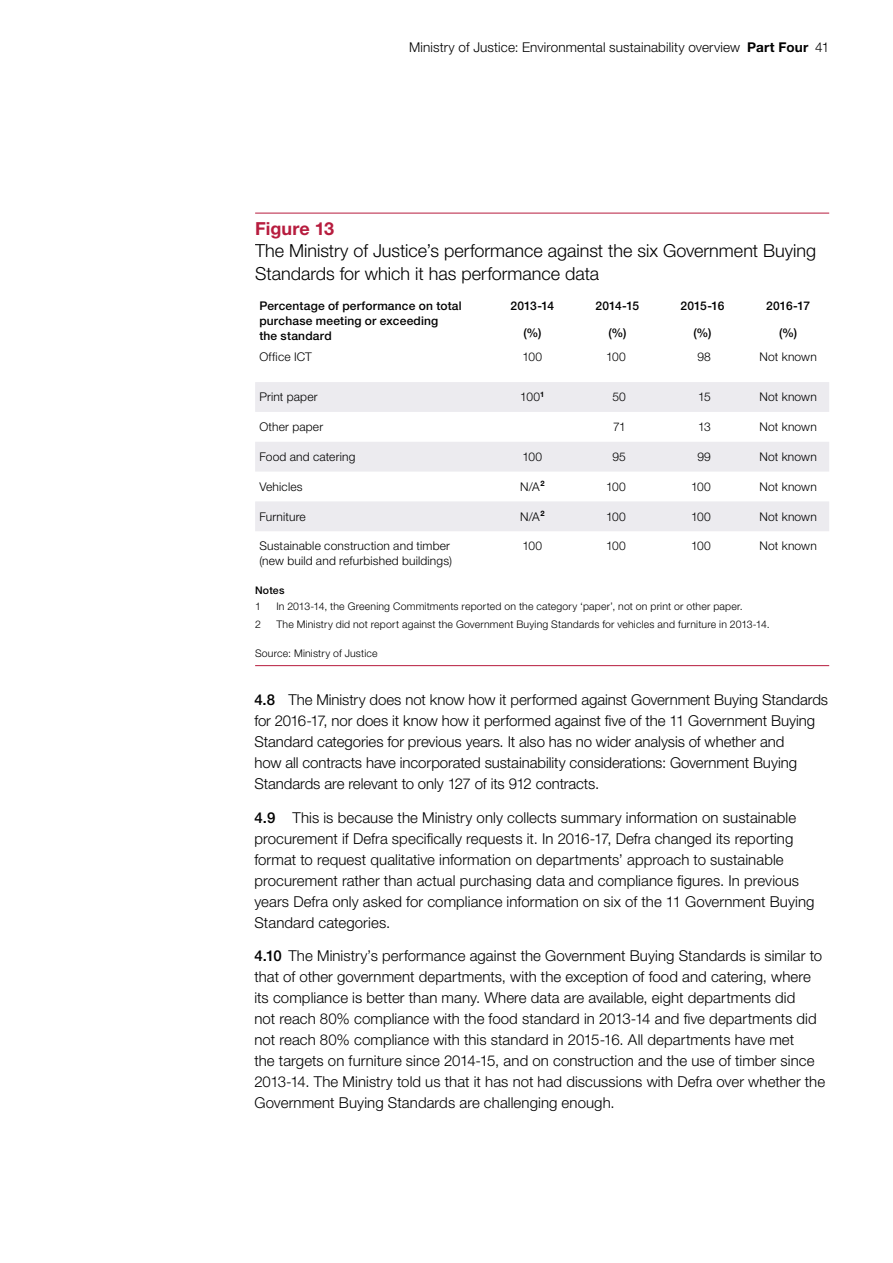
<style>
.page{position:relative;width:893px;height:1263px;background:#fff}
.page>*{position:absolute;margin:0;border:0;box-sizing:border-box;transform-origin:0 0}
.t1{font:300 18px/22.5px "Helvetica Neue LT Std";color:#000}
.t2{font:700 18px "Helvetica Neue LT Std";letter-spacing:.005em;color:#b71c3e}
.t3{font:300 15px/21px "Helvetica Neue LT Std";letter-spacing:.005em;color:#000}
.t4{font:300 13.5px "Helvetica Neue LT Std";letter-spacing:.01em;color:#000}
.t5{font:300 12px/15px "Helvetica Neue LT Std";letter-spacing:.015em;color:#000}
.t6{font:500 12px/15px "Helvetica Neue LT Std";letter-spacing:.015em;color:#000}
.t7{font:300 10.5px "Helvetica Neue LT Std";letter-spacing:.02em;color:#000}
.t8{font:500 10.5px "Helvetica Neue LT Std";letter-spacing:.02em;color:#000}
.s1{font-weight:700}
.s2{font-weight:500}
</style>
<div class="page">
<hr style="left:255px;top:213px;width:574px;height:1px;background:#b71c3e">
<svg style="left:255px;top:382px;width:574px;height:149px;fill:#ecebef"></svg>
<hr style="left:255px;top:665px;width:574px;height:1px;background:#b71c3e">
<p class="t4" style="left:409px;top:39px;width:421px">Ministry of Justice: Environmental sustainability overview <span class="s1">Part Four</span> 41</p>
<p class="t2" style="left:255px;top:217px;width:81px">Figure 13</p>
<p class="t1" style="left:255px;top:239px;width:562px">The Ministry of Justice’s performance against the six Government Buying<br>Standards for which it has performance data</p>
<p class="t6" style="left:259px;top:298px;width:204px">Percentage of performance on total purchase meeting or exceeding<br>the standard</p>
<p class="t6" style="left:510px;top:298px;width:45px">2013-14</p>
<p class="t6" style="left:596px;top:298px;width:45px">2014-15</p>
<p class="t6" style="left:608px;top:325px;width:20px">(%)</p>
<p class="t6" style="left:680px;top:298px;width:46px">2015-16</p>
<p class="t6" style="left:693px;top:325px;width:20px">(%)</p>
<p class="t6" style="left:766px;top:298px;width:45px">2016-17</p>
<p class="t6" style="left:779px;top:325px;width:20px">(%)</p>
<p class="t6" style="left:523px;top:325px;width:20px">(%)</p>
<p class="t5" style="left:259px;top:349px;width:54px">Office ICT</p>
<p class="t5" style="left:522px;top:349px;width:21px">100</p>
<p class="t5" style="left:606px;top:349px;width:21px">100</p>
<p class="t5" style="left:697px;top:349px;width:15px">98</p>
<p class="t5" style="left:759px;top:349px;width:59px">Not known</p>
<p class="t5" style="left:259px;top:389px;width:60px">Print paper</p>
<p class="t5" style="left:520px;top:389px;width:26px">100<sup>1</sup></p>
<p class="t5" style="left:612px;top:389px;width:15px">50</p>
<p class="t5" style="left:698px;top:389px;width:14px">15</p>
<p class="t5" style="left:759px;top:389px;width:59px">Not known</p>
<p class="t5" style="left:259px;top:419px;width:65px">Other paper</p>
<p class="t5" style="left:613px;top:419px;width:14px">71</p>
<p class="t5" style="left:698px;top:419px;width:14px">13</p>
<p class="t5" style="left:759px;top:419px;width:59px">Not known</p>
<p class="t5" style="left:259px;top:449px;width:98px">Food and catering</p>
<p class="t5" style="left:522px;top:449px;width:21px">100</p>
<p class="t5" style="left:612px;top:449px;width:15px">95</p>
<p class="t5" style="left:697px;top:449px;width:15px">99</p>
<p class="t5" style="left:759px;top:449px;width:59px">Not known</p>
<p class="t5" style="left:259px;top:479px;width:45px">Vehicles</p>
<p class="t5" style="left:520px;top:479px;width:26px">N/A<sup>2</sup></p>
<p class="t5" style="left:606px;top:479px;width:21px">100</p>
<p class="t5" style="left:691px;top:479px;width:21px">100</p>
<p class="t5" style="left:759px;top:479px;width:59px">Not known</p>
<p class="t5" style="left:259px;top:509px;width:48px">Furniture</p>
<p class="t5" style="left:520px;top:509px;width:26px">N/A<sup>2</sup></p>
<p class="t5" style="left:606px;top:509px;width:21px">100</p>
<p class="t5" style="left:691px;top:509px;width:21px">100</p>
<p class="t5" style="left:759px;top:509px;width:59px">Not known</p>
<p class="t5" style="left:259px;top:538px;width:194px">Sustainable construction and timber (new build and refurbished buildings)</p>
<p class="t5" style="left:522px;top:538px;width:21px">100</p>
<p class="t5" style="left:606px;top:538px;width:21px">100</p>
<p class="t5" style="left:691px;top:538px;width:21px">100</p>
<p class="t5" style="left:759px;top:538px;width:59px">Not known</p>
<p class="t8" style="left:255px;top:584px;width:31px">Notes</p>
<p class="t7" style="left:255px;top:600px;width:7px">1</p>
<p class="t7" style="left:276px;top:600px;width:468px">In 2013-14, the Greening Commitments reported on the category ‘paper’, not on print or other paper.</p>
<p class="t7" style="left:255px;top:617px;width:7px">2</p>
<p class="t7" style="left:276px;top:617px;width:495px">The Ministry did not report against the Government Buying Standards for vehicles and furniture in 2013-14.</p>
<p class="t7" style="left:255px;top:647px;width:124px">Source: Ministry of Justice</p>
<p class="t3" style="left:254px;top:689px;width:575px"><span class="s2">4.8</span> The Ministry does not know how it performed against Government Buying Standards for 2016-17, nor does it know how it performed against five of the 11 Government Buying Standard categories for previous years. It also has no wider analysis of whether and<br>how all contracts have incorporated sustainability considerations: Government Buying Standards are relevant to only 127 of its 912 contracts.</p>
<p class="t3" style="left:254px;top:806px;width:562px"><span class="s2">4.9</span> This is because the Ministry only collects summary information on sustainable procurement if Defra specifically requests it. In 2016-17, Defra changed its reporting format to request qualitative information on departments’ approach to sustainable procurement rather than actual purchasing data and compliance figures. In previous years Defra only asked for compliance information on six of the 11 Government Buying Standard categories.</p>
<p class="t3" style="left:254px;top:945px;width:572px"><span class="s2">4.10</span> The Ministry’s performance against the Government Buying Standards is similar to that of other government departments, with the exception of food and catering, where its compliance is better than many. Where data are available, eight departments did<br>not reach 80% compliance with the food standard in 2013-14 and five departments did not reach 80% compliance with this standard in 2015-16. All departments have met<br>the targets on furniture since 2014-15, and on construction and the use of timber since 2013-14. The Ministry told us that it has not had discussions with Defra over whether the Government Buying Standards are challenging enough.</p>
</div>
